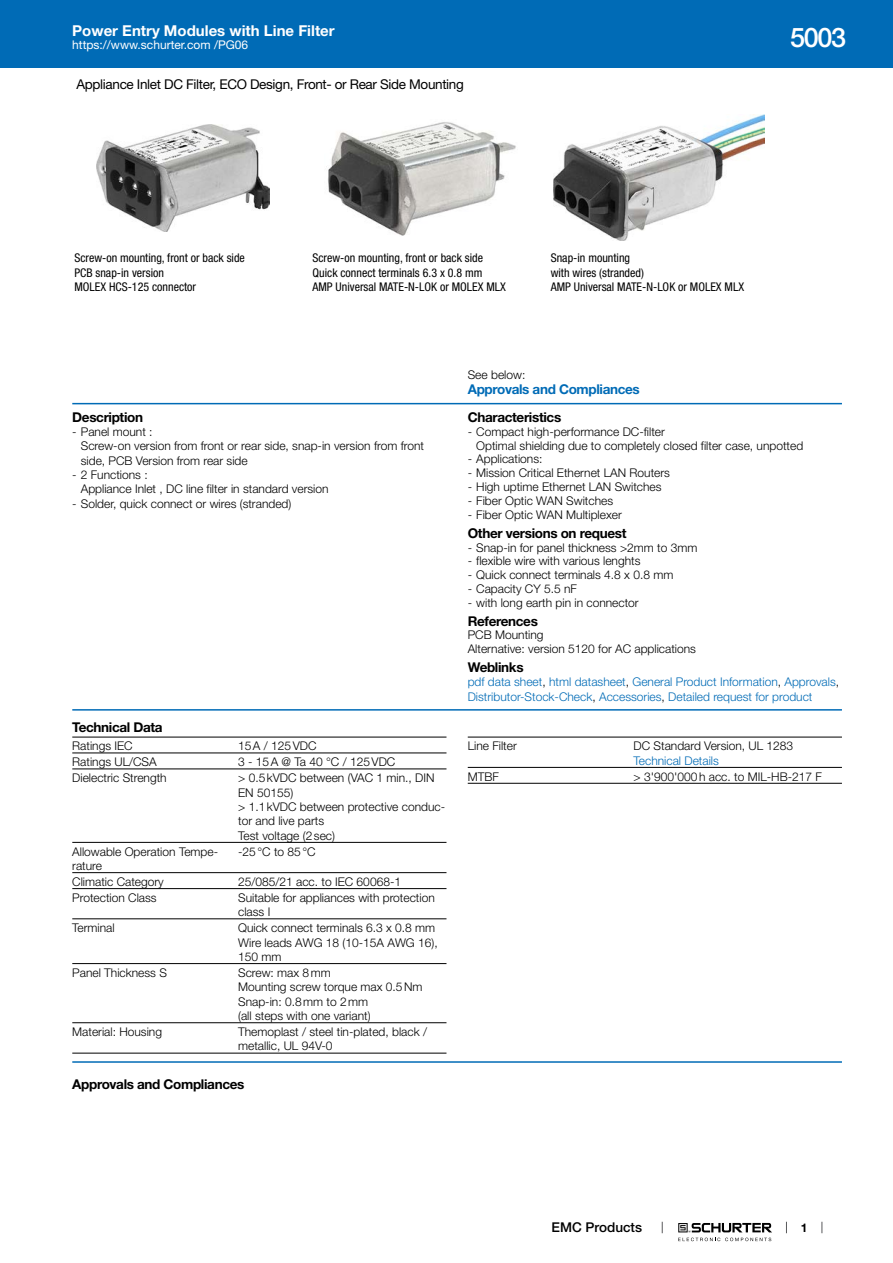
<style>
.page{position:relative;width:893px;height:1263px;background:#fff}
.page>*{position:absolute;margin:0;border:0;box-sizing:border-box;transform-origin:0 0}
.t1{font:500 27px "Helvetica Neue LT";color:#fff}
.t2{font:700 15px "Helvetica Neue LT";color:#fff}
.t3{font:700 13.5px "Helvetica Neue LT";letter-spacing:-.025em;color:#000}
.t4{font:13.5px "Helvetica Neue LT";letter-spacing:-.025em;color:#000}
.t5{font:700 13.5px "Helvetica Neue LT";letter-spacing:-.025em;color:#006bb6}
.t6{font:500 13.5px "Helvetica Neue LT";color:#000}
.t7{font:300 12px/14.4px "Helvetica Neue LT";color:#000}
.t8{font:condensed 12px/14.4px "Helvetica Neue LT";color:#000}
.t9{font:300 12px/14.4px "Helvetica Neue LT";color:#006bb6}
.t10{font:12px "Helvetica Neue LT";color:#fff}
.t11{font:700 12px "Helvetica Neue LT";color:#000}
.s1{color:#000}
</style>
<div class="page">
<svg style="left:678px;top:1223px;width:94px;height:18px"></svg>
<div style="left:0;top:0;width:893px;height:68px;background:#006bb6"></div>
<img style="left:96px;top:124px;width:174px;height:107px">
<img style="left:326px;top:122px;width:190px;height:114px">
<img style="left:554px;top:115px;width:210px;height:125px">
<hr style="left:72px;top:403px;width:770px;height:1px;background:#006bb6">
<hr style="left:72px;top:709px;width:770px;height:2px;background:#006bb6">
<hr style="left:72px;top:737px;width:374px;height:1px;background:#000">
<hr style="left:72px;top:752px;width:374px;height:1px;background:#000">
<hr style="left:72px;top:768px;width:374px;height:1px;background:#000">
<hr style="left:72px;top:842px;width:374px;height:1px;background:#000">
<hr style="left:72px;top:872px;width:374px;height:1px;background:#000">
<hr style="left:72px;top:888px;width:374px;height:1px;background:#000">
<hr style="left:72px;top:918px;width:374px;height:1px;background:#000">
<hr style="left:72px;top:963px;width:374px;height:1px;background:#000">
<hr style="left:72px;top:1022px;width:374px;height:1px;background:#000">
<hr style="left:72px;top:1053px;width:374px;height:1px;background:#000">
<hr style="left:468px;top:737px;width:374px;height:1px;background:#000">
<hr style="left:468px;top:767px;width:374px;height:1px;background:#000">
<hr style="left:468px;top:783px;width:374px;height:1px;background:#000">
<hr style="left:72px;top:1061px;width:770px;height:2px;background:#006bb6">
<p class="t2" style="left:72px;top:21px;width:264px">Power Entry Modules with Line Filter</p>
<p class="t10" style="left:72px;top:38px;width:178px">https://www.schurter.com /PG06</p>
<p class="t4" style="left:77px;top:76px;width:389px">Appliance Inlet DC Filter, ECO Design, Front- or Rear Side Mounting</p>
<h1 class="t1" style="left:790px;top:21px;width:57px">5003</h1>
<p class="t8" style="left:74px;top:251px;width:172px">Screw-on mounting, front or back side<br>PCB snap-in version<br>MOLEX HCS-125 connector</p>
<p class="t8" style="left:313px;top:251px;width:195px">Screw-on mounting, front or back side<br>Quick connect terminals 6.3 x 0.8 mm<br>AMP Universal MATE-N-LOK or MOLEX MLX</p>
<p class="t8" style="left:551px;top:251px;width:195px">Snap-in mounting<br>with wires (stranded)<br>AMP Universal MATE-N-LOK or MOLEX MLX</p>
<p class="t7" style="left:468px;top:368px;width:59px">See below:</p>
<p class="t5" style="left:468px;top:381px;width:174px">Approvals and Compliances</p>
<p class="t3" style="left:72px;top:409px;width:72px">Description</p>
<p class="t7" style="left:81px;top:424px;width:345px;text-indent:-9px">- Panel mount :<br>Screw-on version from front or rear side, snap-in version from front side, PCB Version from rear side</p>
<p class="t7" style="left:81px;top:467px;width:249px;text-indent:-9px">- 2 Functions :<br>Appliance Inlet , DC line filter in standard version</p>
<p class="t7" style="left:72px;top:496px;width:221px">- Solder, quick connect or wires (stranded)</p>
<p class="t3" style="left:72px;top:719px;width:92px">Technical Data</p>
<p class="t7" style="left:72px;top:739px;width:62px">Ratings IEC</p>
<p class="t7" style="left:238px;top:739px;width:80px">15A / 125VDC</p>
<p class="t7" style="left:72px;top:754px;width:86px">Ratings UL/CSA</p>
<p class="t7" style="left:238px;top:754px;width:159px">3 - 15A @ Ta 40 °C / 125VDC</p>
<p class="t7" style="left:72px;top:770px;width:96px">Dielectric Strength</p>
<p class="t7" style="left:238px;top:770px;width:208px">&gt; 0.5kVDC between (VAC 1 min., DIN<br>EN 50155)<br>&gt; 1.1kVDC between protective conduc&shy;tor and live parts<br>Test voltage (2sec)</p>
<p class="t7" style="left:72px;top:844px;width:147px">Allowable Operation Tempe&shy;rature</p>
<p class="t7" style="left:238px;top:844px;width:79px">-25°C to 85°C</p>
<p class="t7" style="left:72px;top:874px;width:93px">Climatic Category</p>
<p class="t7" style="left:238px;top:874px;width:164px">25/085/21 acc. to IEC 60068-1</p>
<p class="t7" style="left:72px;top:890px;width:86px">Protection Class</p>
<p class="t7" style="left:238px;top:890px;width:198px">Suitable for appliances with protection class I</p>
<p class="t7" style="left:72px;top:920px;width:44px">Terminal</p>
<p class="t7" style="left:238px;top:920px;width:201px">Quick connect terminals 6.3 x 0.8 mm<br>Wire leads AWG 18 (10-15A AWG 16),<br>150 mm</p>
<p class="t7" style="left:72px;top:965px;width:96px">Panel Thickness S</p>
<p class="t7" style="left:238px;top:965px;width:186px">Screw: max 8mm<br>Mounting screw torque max 0.5Nm<br>Snap-in: 0.8mm to 2mm<br>(all steps with one variant)</p>
<p class="t7" style="left:72px;top:1024px;width:91px">Material: Housing</p>
<p class="t7" style="left:238px;top:1024px;width:190px">Themoplast / steel tin-plated, black / metallic, UL 94V-0</p>
<p class="t3" style="left:72px;top:1076px;width:174px">Approvals and Compliances</p>
<p class="t3" style="left:468px;top:409px;width:95px">Characteristics</p>
<p class="t7" style="left:476px;top:424px;width:328px;line-height:13.8px;text-indent:-9px">- Compact high-performance DC-filter<br>Optimal shielding due to completely closed filter case, unpotted</p>
<p class="t7" style="left:468px;top:452px;width:76px">- Applications:</p>
<p class="t7" style="left:468px;top:465px;width:204px">- Mission Critical Ethernet LAN Routers</p>
<p class="t7" style="left:468px;top:479px;width:195px">- High uptime Ethernet LAN Switches</p>
<p class="t7" style="left:468px;top:493px;width:147px">- Fiber Optic WAN Switches</p>
<p class="t7" style="left:468px;top:507px;width:156px">- Fiber Optic WAN Multiplexer</p>
<p class="t3" style="left:468px;top:525px;width:160px">Other versions on request</p>
<p class="t7" style="left:468px;top:540px;width:231px">- Snap-in for panel thickness &gt;2mm to 3mm</p>
<p class="t7" style="left:468px;top:554px;width:174px">- flexible wire with various lenghts</p>
<p class="t7" style="left:468px;top:567px;width:207px">- Quick connect terminals 4.8 x 0.8 mm</p>
<p class="t7" style="left:468px;top:581px;width:111px">- Capacity CY 5.5 nF</p>
<p class="t7" style="left:468px;top:595px;width:172px">- with long earth pin in connector</p>
<p class="t3" style="left:468px;top:612px;width:72px">References</p>
<p class="t7" style="left:468px;top:628px;width:230px;line-height:13.8px">PCB Mounting<br>Alternative: version 5120 for AC applications</p>
<p class="t3" style="left:468px;top:659px;width:57px">Weblinks</p>
<p class="t9" style="left:468px;top:674px;width:373px">pdf data sheet<span class="s1">,</span> html datasheet<span class="s1">,</span> General Product Information<span class="s1">,</span> Approvals<span class="s1">,<br></span>Distributor-Stock-Check<span class="s1">,</span> Accessories<span class="s1">,</span> Detailed request for product</p>
<p class="t7" style="left:468px;top:739px;width:51px">Line Filter</p>
<p class="t7" style="left:634px;top:739px;width:161px">DC Standard Version, UL 1283</p>
<p class="t9" style="left:634px;top:753px;width:87px">Technical Details</p>
<p class="t7" style="left:468px;top:769px;width:33px">MTBF</p>
<p class="t7" style="left:634px;top:769px;width:190px">&gt; 3'900'000h acc. to MIL-HB-217 F</p>
<p class="t6" style="left:552px;top:1219px;width:92px">EMC Products</p>
<p class="t11" style="left:801px;top:1220px;width:8px">1</p>
</div>
